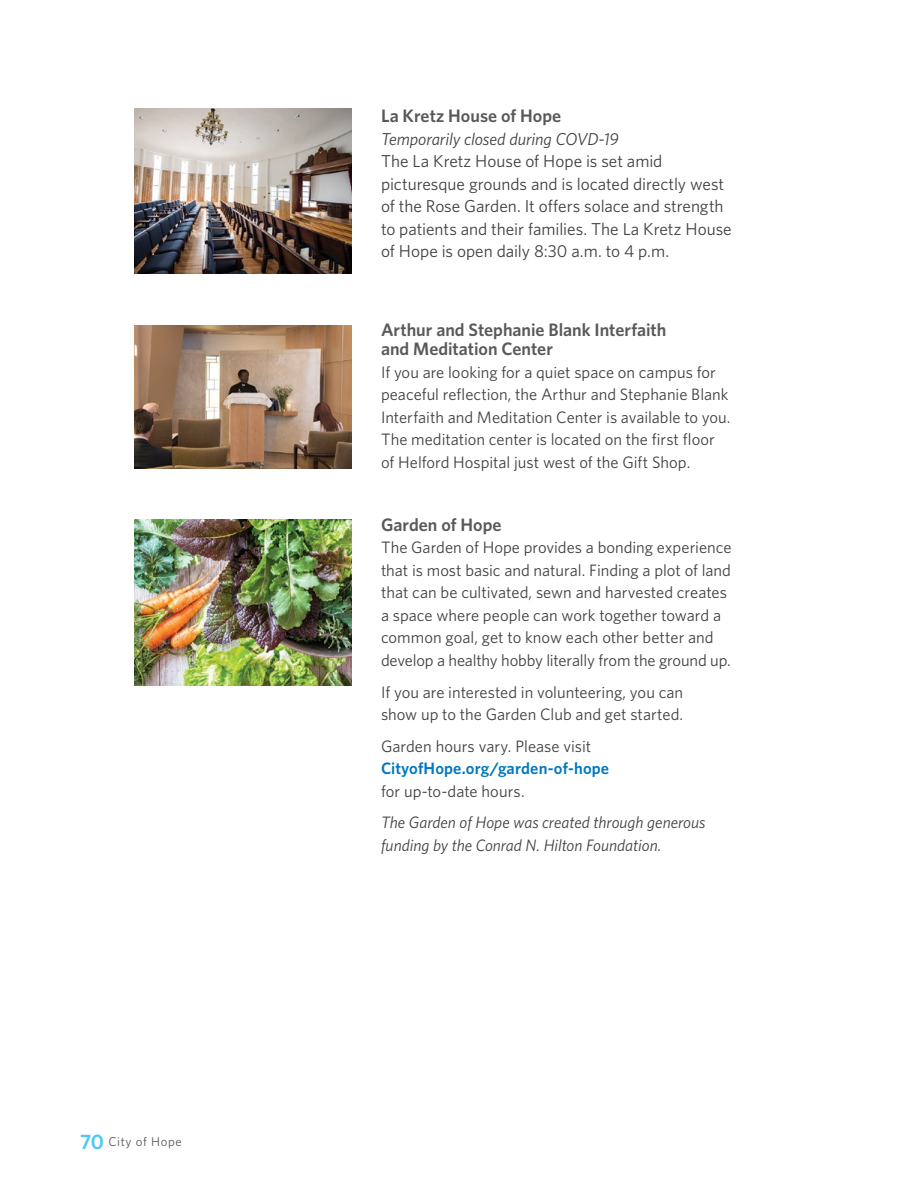
<style>
.page{position:relative;width:918px;height:1188px;background:#fff}
.page>*{position:absolute;margin:0;border:0;box-sizing:border-box;transform-origin:0 0}
.t1{font:600 18px/19.5px "Whitney";color:#58595b}
.t2{font:17.25px/22.5px "Whitney";color:#414042}
.t3{font:italic 17.25px "Whitney";letter-spacing:-.005em;color:#414042}
.t4{font:16.5px/22.5px "Whitney";color:#414042}
.t5{font:italic 16.5px/22.5px "Whitney";color:#414042}
.t6{font:600 16.5px "Whitney";letter-spacing:.005em;color:#0078bf}
.t7{font:12.75px "Whitney";letter-spacing:.05em;color:#58595b}
.s1{font-weight:600;font-size:21px;color:#4ec9f5}
</style>
<div class="page">
<img style="left:134px;top:108px;width:218px;height:166px">
<img style="left:134px;top:325px;width:218px;height:144px">
<img style="left:134px;top:520px;width:218px;height:166px">
<p class="t7" style="left:80px;top:1134px;width:103px"><span class="s1">70</span> City of Hope</p>
<p class="t1" style="left:381px;top:106px;width:182px">La Kretz House of Hope</p>
<p class="t3" style="left:381px;top:129px;width:239px">Temporarily closed during COVD-19</p>
<p class="t2" style="left:381px;top:150px;width:352px">The La Kretz House of Hope is set amid picturesque grounds and is located directly west of the Rose Garden. It offers solace and strength to patients and their families. The La Kretz House of Hope is open daily 8:30 a.m. to 4 p.m.</p>
<p class="t1" style="left:381px;top:319px;width:287px">Arthur and Stephanie Blank Interfaith and Meditation Center</p>
<p class="t4" style="left:381px;top:360px;width:351px">If you are looking for a quiet space on campus for peaceful reflection, the Arthur and Stephanie Blank Interfaith and Meditation Center is available to you.<br>The meditation center is located on the first floor of Helford Hospital just west of the Gift Shop.</p>
<p class="t1" style="left:381px;top:514px;width:122px">Garden of Hope</p>
<p class="t4" style="left:381px;top:536px;width:352px">The Garden of Hope provides a bonding experience that is most basic and natural. Finding a plot of land that can be cultivated, sewn and harvested creates a space where people can work together toward a common goal, get to know each other better and develop a healthy hobby literally from the ground up.</p>
<p class="t4" style="left:381px;top:680px;width:304px">If you are interested in volunteering, you can show up to the Garden Club and get started.</p>
<p class="t4" style="left:381px;top:734px;width:212px">Garden hours vary. Please visit</p>
<p class="t6" style="left:381px;top:759px;width:230px">CityofHope.org/garden-of-hope</p>
<p class="t4" style="left:381px;top:779px;width:145px">for up-to-date hours.</p>
<p class="t5" style="left:381px;top:811px;width:326px">The Garden of Hope was created through generous funding by the Conrad N. Hilton Foundation.</p>
</div>
